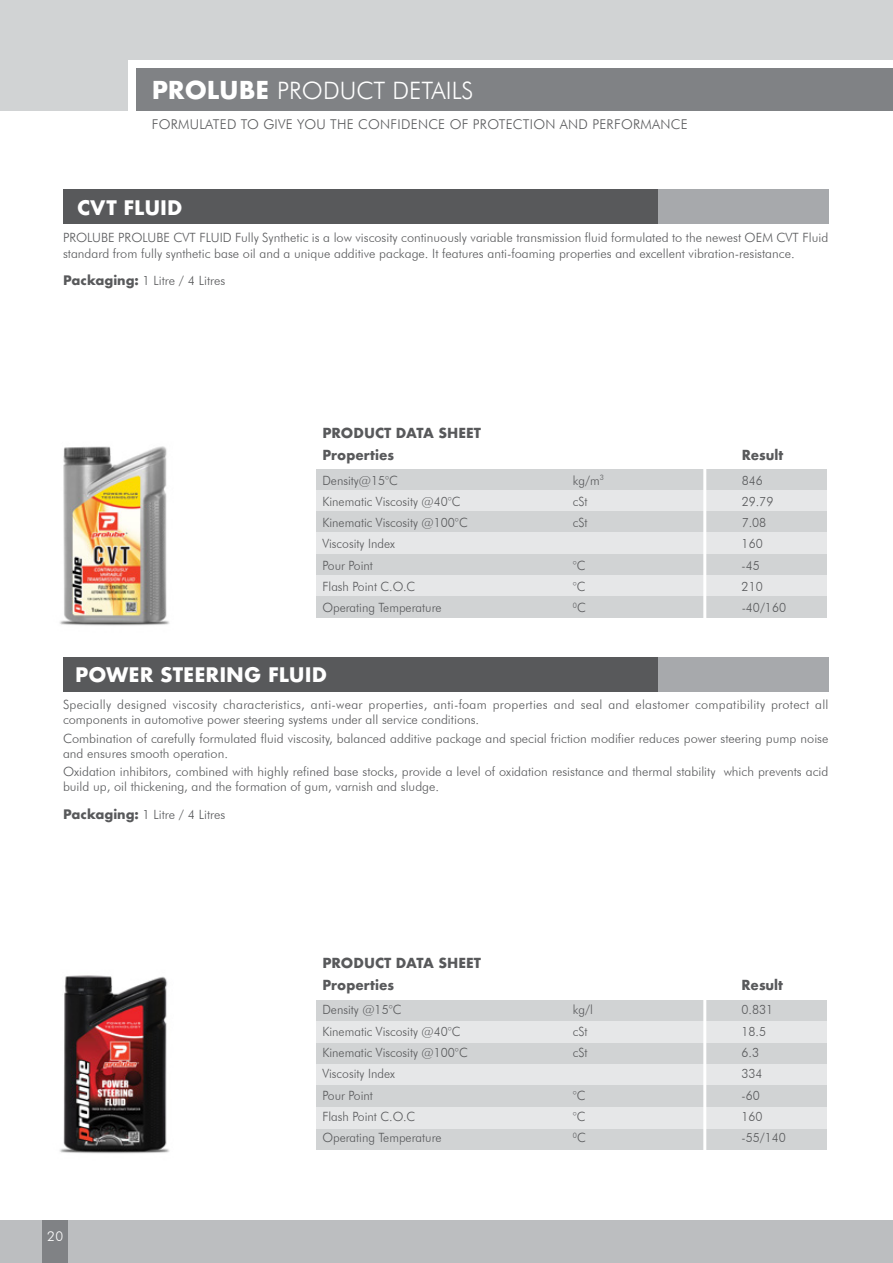
<style>
.page{position:relative;width:893px;height:1263px;background:#fff}
.page>*{position:absolute;margin:0;border:0;box-sizing:border-box;transform-origin:0 0}
.t1{font:300 24px "Futura BT";color:#fff}
.t2{font:700 19.5px "Futura";color:#fff}
.t3{font:300 13.5px "Futura BT";letter-spacing:.02em;color:#58595b}
.t4{font:700 13.5px/22.2px "Futura";color:#58595b}
.t5{font:700 13.5px "Futura";color:#58595b;scale:.96 1}
.t6{font:300 13.5px "Futura BT";color:#fff}
.t7{font:300 12.75px/15.3px "Futura BT";color:#58595b}
.t8{font:300 12.75px "Futura BT";color:#58595b;scale:.96 1}
.t9{font:300 12.75px/15.3px "Futura BT";letter-spacing:.02em;color:#58595b}
.t10{font:300 7.5px "Futura BT";color:#58595b;scale:.96 1}
.s1{font-family:"Futura";font-weight:700}
.s2{font-size:12.75px}
</style>
<div class="page">
<div style="left:0;top:1220px;width:893px;height:43px;background:#bcbec0"></div>
<div style="left:43px;top:1220px;width:25px;height:43px;background:#808285"></div>
<div style="left:0;top:0;width:128px;height:111px;background:#d1d3d4"></div>
<div style="left:0;top:0;width:893px;height:60px;background:#d1d3d4"></div>
<div style="left:136px;top:68px;width:757px;height:43px;background:#808285"></div>
<img style="left:60px;top:975px;width:110px;height:179px">
<img style="left:60px;top:446px;width:110px;height:180px">
<div style="left:63px;top:190px;width:765px;height:34px;background:#58595b"></div>
<div style="left:317px;top:469px;width:510px;height:21px;background:#d1d3d4"></div>
<div style="left:317px;top:490px;width:510px;height:21px;background:#e6e7e8"></div>
<div style="left:317px;top:511px;width:510px;height:22px;background:#d1d3d4"></div>
<div style="left:317px;top:533px;width:510px;height:21px;background:#e6e7e8"></div>
<div style="left:317px;top:554px;width:510px;height:21px;background:#d1d3d4"></div>
<div style="left:317px;top:575px;width:510px;height:22px;background:#e6e7e8"></div>
<div style="left:317px;top:597px;width:510px;height:21px;background:#d1d3d4"></div>
<hr style="left:703px;top:466px;width:3px;height:159px;background:#fff">
<div style="left:63px;top:658px;width:765px;height:34px;background:#58595b"></div>
<div style="left:658px;top:190px;width:170px;height:34px;background:#a7a9ac"></div>
<div style="left:658px;top:658px;width:170px;height:34px;background:#a7a9ac"></div>
<div style="left:317px;top:1000px;width:510px;height:22px;background:#d1d3d4"></div>
<div style="left:317px;top:1022px;width:510px;height:21px;background:#e6e7e8"></div>
<div style="left:317px;top:1043px;width:510px;height:21px;background:#d1d3d4"></div>
<div style="left:317px;top:1064px;width:510px;height:22px;background:#e6e7e8"></div>
<div style="left:317px;top:1086px;width:510px;height:21px;background:#d1d3d4"></div>
<div style="left:317px;top:1128px;width:510px;height:21px;background:#d1d3d4"></div>
<div style="left:317px;top:1107px;width:510px;height:21px;background:#e6e7e8"></div>
<hr style="left:703px;top:994px;width:3px;height:158px;background:#fff">
<h1 class="t1" style="left:152px;top:76px;width:323px"><span class="s1">PROLUBE</span> PRODUCT DETAILS</h1>
<p class="t3" style="left:152px;top:116px;width:537px">FORMULATED TO GIVE YOU THE CONFIDENCE OF PROTECTION AND PERFORMANCE</p>
<h2 class="t2" style="left:77px;top:195px;width:107px">CVT FLUID</h2>
<p class="t7" style="left:63px;top:230px;width:767px">PROLUBE PROLUBE CVT FLUID Fully Synthetic is a low viscosity continuously variable transmission fluid formulated to the newest OEM CVT Fluid standard from fully synthetic base oil and a unique additive package. It features anti-foaming properties and excellent vibration-resistance.</p>
<p class="t7" style="left:63px;top:273px;width:164px"><span class="s1">Packaging:</span> 1 Litre / 4 Litres</p>
<p class="t4" style="left:322px;top:422px;width:160px">PRODUCT DATA SHEET<br>Properties</p>
<p class="t5" style="left:742px;top:446px;width:45px">Result</p>
<p class="t8" style="left:322px;top:472px;width:80px">Density@15°C</p>
<p class="t8" style="left:573px;top:472px;width:34px">kg/m<sup>3</sup></p>
<p class="t8" style="left:742px;top:472px;width:24px">846</p>
<p class="t8" style="left:322px;top:493px;width:146px">Kinematic Viscosity @40°C</p>
<p class="t8" style="left:573px;top:493px;width:17px">cSt</p>
<p class="t8" style="left:742px;top:493px;width:35px">29.79</p>
<p class="t8" style="left:322px;top:515px;width:153px">Kinematic Viscosity @100°C</p>
<p class="t8" style="left:573px;top:515px;width:17px">cSt</p>
<p class="t8" style="left:742px;top:515px;width:27px">7.08</p>
<p class="t8" style="left:322px;top:536px;width:77px">Viscosity Index</p>
<p class="t8" style="left:742px;top:536px;width:24px">160</p>
<p class="t8" style="left:322px;top:557px;width:54px">Pour Point</p>
<p class="t8" style="left:573px;top:557px;width:15px">°C</p>
<p class="t8" style="left:742px;top:557px;width:21px">-45</p>
<p class="t8" style="left:322px;top:579px;width:98px">Flash Point C.O.C</p>
<p class="t8" style="left:573px;top:579px;width:15px">°C</p>
<p class="t8" style="left:742px;top:579px;width:24px">210</p>
<p class="t8" style="left:322px;top:600px;width:126px">Operating Temperature</p>
<p class="t10" style="left:573px;top:601px;width:15px">0<span class="s2">C</span></p>
<p class="t8" style="left:742px;top:600px;width:48px">-40/160</p>
<h2 class="t2" style="left:75px;top:661px;width:253px">POWER STEERING FLUID</h2>
<p class="t9" style="left:63px;top:697px;width:767px">Specially designed viscosity characteristics, anti-wear properties, anti-foam properties and seal and elastomer compatibility protect all components in automotive power steering systems under all service conditions.</p>
<p class="t7" style="left:63px;top:730px;width:767px">Combination of carefully formulated fluid viscosity, balanced additive package and special friction modifier reduces power steering pump noise and ensures smooth operation.</p>
<p class="t7" style="left:63px;top:764px;width:767px">Oxidation inhibitors, combined with highly refined base stocks, provide a level of oxidation resistance and thermal stability which prevents acid build up, oil thickening, and the formation of gum, varnish and sludge.</p>
<p class="t7" style="left:63px;top:806px;width:164px"><span class="s1">Packaging:</span> 1 Litre / 4 Litres</p>
<p class="t4" style="left:322px;top:951px;width:160px">PRODUCT DATA SHEET<br>Properties</p>
<p class="t5" style="left:742px;top:976px;width:45px">Result</p>
<p class="t6" style="left:47px;top:1228px;width:18px">20</p>
<p class="t8" style="left:322px;top:1002px;width:84px">Density @15°C</p>
<p class="t8" style="left:573px;top:1002px;width:22px">kg/l</p>
<p class="t8" style="left:741px;top:1002px;width:35px">0.831</p>
<p class="t8" style="left:322px;top:1023px;width:146px">Kinematic Viscosity @40°C</p>
<p class="t8" style="left:573px;top:1023px;width:17px">cSt</p>
<p class="t8" style="left:741px;top:1023px;width:27px">18.5</p>
<p class="t8" style="left:322px;top:1045px;width:153px">Kinematic Viscosity @100°C</p>
<p class="t8" style="left:573px;top:1045px;width:17px">cSt</p>
<p class="t8" style="left:741px;top:1045px;width:20px">6.3</p>
<p class="t8" style="left:322px;top:1066px;width:77px">Viscosity Index</p>
<p class="t8" style="left:741px;top:1066px;width:24px">334</p>
<p class="t8" style="left:322px;top:1087px;width:54px">Pour Point</p>
<p class="t8" style="left:573px;top:1087px;width:15px">°C</p>
<p class="t8" style="left:741px;top:1087px;width:21px">-60</p>
<p class="t8" style="left:322px;top:1108px;width:98px">Flash Point C.O.C</p>
<p class="t8" style="left:573px;top:1108px;width:15px">°C</p>
<p class="t8" style="left:741px;top:1108px;width:24px">160</p>
<p class="t8" style="left:322px;top:1130px;width:126px">Operating Temperature</p>
<p class="t10" style="left:573px;top:1131px;width:15px">0<span class="s2">C</span></p>
<p class="t8" style="left:741px;top:1130px;width:48px">-55/140</p>
</div>
